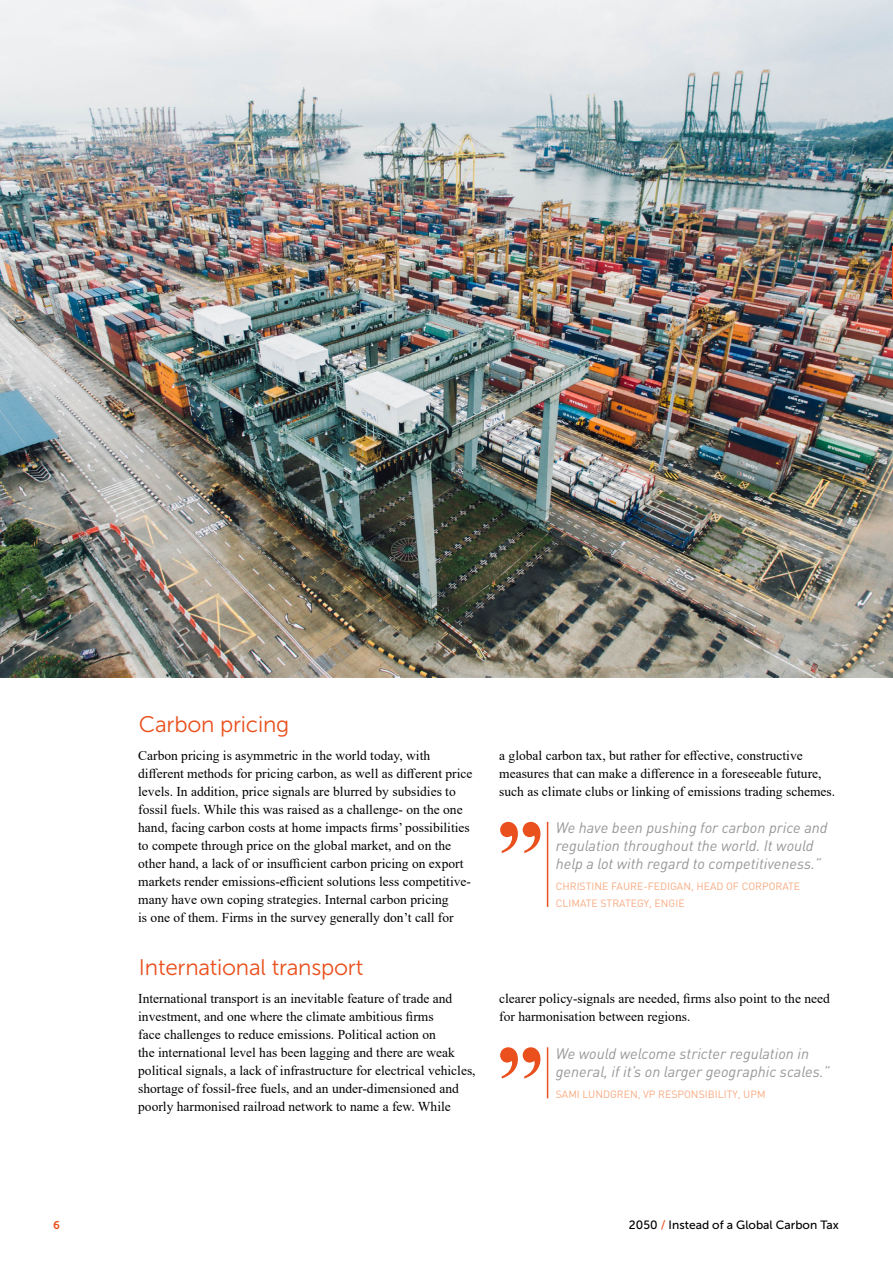
<style>
.page{position:relative;width:893px;height:1263px;background:#fff}
.page>*{position:absolute;margin:0;border:0;box-sizing:border-box;transform-origin:0 0}
.t1{font:700 96px "Times New Roman";color:#ea501d}
.t2{font:22.5px "Museo Sans 300";letter-spacing:-.01em;color:#ea501d}
.t3{font:italic 15px/18px "DINOT";color:#969798}
.t4{font:13.5px/18px "Times New Roman";color:#000}
.t5{font:12px "Museo Sans 500";color:#000}
.t6{font:11.25px "Museo Sans 700";color:#ea501d}
.t7{font:10.5px "DIN";color:#f8ab82}
.s1{color:#ea501d}
</style>
<div class="page">
<img style="left:0;top:0;width:893px;height:677px">
<hr style="left:547px;top:822px;width:1px;height:85px;background:#ea501d">
<hr style="left:547px;top:1047px;width:1px;height:51px;background:#ea501d">
<h2 class="t2" style="left:139px;top:712px;width:152px">Carbon pricing</h2>
<p class="t4" style="left:138px;top:746px;width:336px">Carbon pricing is asymmetric in the world today, with different methods for pricing carbon, as well as different price levels. In addition, price signals are blurred by subsidies to fossil fuels. While this was raised as a challenge- on the one hand, facing carbon costs at home impacts firms’ possibilities to compete through price on the global market, and on the other hand, a lack of or insufficient carbon pricing on export markets render emissions-efficient solutions less competitive&shy;many have own coping strategies. Internal carbon pricing<br>is one of them. Firms in the survey generally don’t call for</p>
<p class="t4" style="left:499px;top:746px;width:337px">a global carbon tax, but rather for effective, constructive measures that can make a difference in a foreseeable future, such as climate clubs or linking of emissions trading schemes.</p>
<h1 class="t1" style="left:496px;top:785px;width:49px">”</h1>
<p class="t3" style="left:556px;top:819px;width:273px">We have been pushing for carbon price and regulation throughout the world. It would help a lot with regard to competitiveness.”</p>
<p class="t7" style="left:556px;top:880px;width:246px">CHRISTINE FAURE-FEDIGAN, HEAD OF CORPORATE</p>
<p class="t7" style="left:556px;top:896px;width:130px">CLIMATE STRATEGY, ENGIE</p>
<h2 class="t2" style="left:139px;top:955px;width:226px">International transport</h2>
<p class="t4" style="left:138px;top:989px;width:339px">International transport is an inevitable feature of trade and investment, and one where the climate ambitious firms<br>face challenges to reduce emissions. Political action on<br>the international level has been lagging and there are weak political signals, a lack of infrastructure for electrical vehicles, shortage of fossil-free fuels, and an under-dimensioned and poorly harmonised railroad network to name a few. While</p>
<p class="t4" style="left:499px;top:989px;width:332px">clearer policy-signals are needed, firms also point to the need for harmonisation between regions.</p>
<h1 class="t1" style="left:496px;top:1011px;width:49px">”</h1>
<p class="t3" style="left:556px;top:1044px;width:276px">We would welcome stricter regulation in general, if it’s on larger geographic scales.”</p>
<p class="t7" style="left:556px;top:1087px;width:211px">SAMI LUNDGREN, VP RESPONSIBILITY, UPM</p>
<p class="t6" style="left:53px;top:1219px;width:8px">6</p>
<p class="t5" style="left:629px;top:1219px;width:211px">2050 <span class="s1">/</span> Instead of a Global Carbon Tax</p>
</div>
